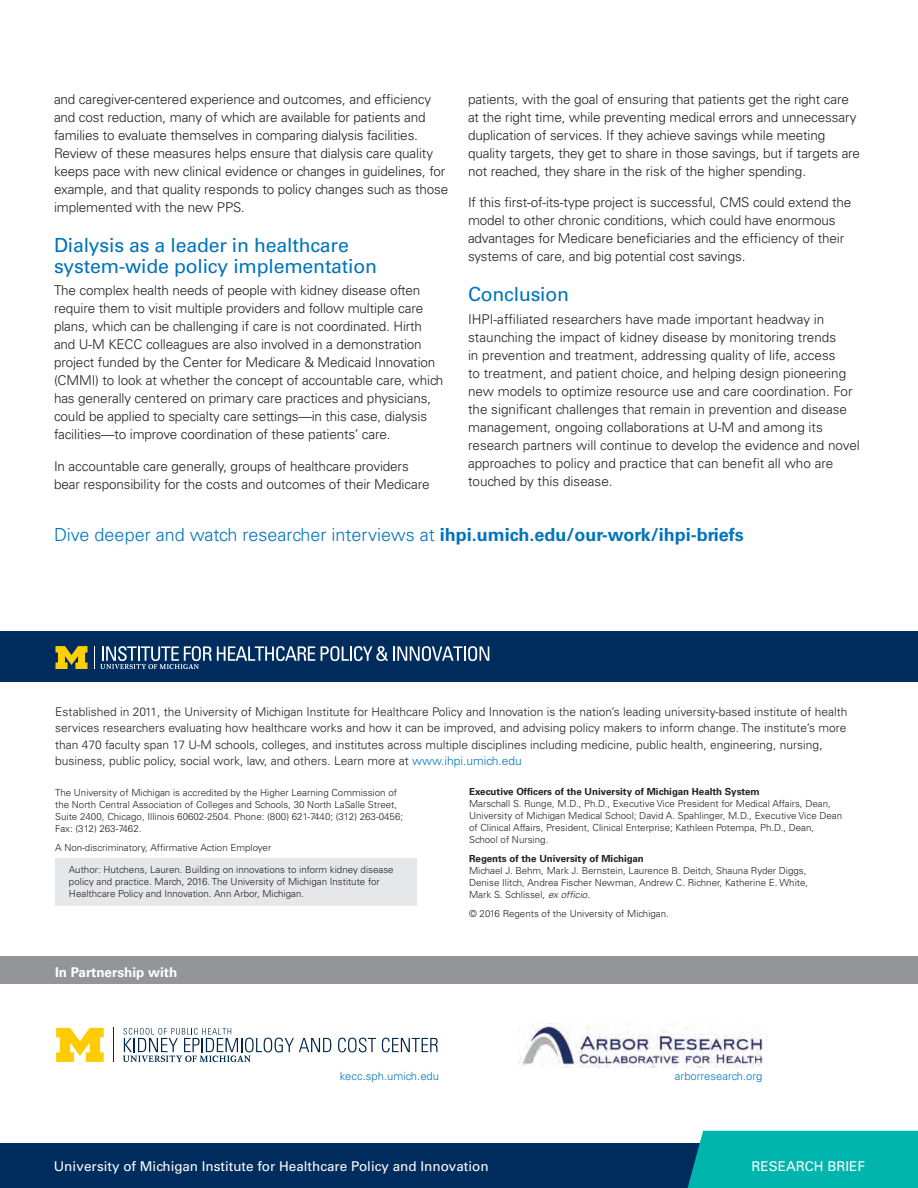
<style>
.page{position:relative;width:918px;height:1188px;background:#fff}
.page>*{position:absolute;margin:0;border:0;box-sizing:border-box;transform-origin:0 0}
.subhead{font:19.5px/21px "Univers";letter-spacing:-.01em;color:#0174bc}
.Univers_reg_9_11{font:300 18px "Univers";color:#0174bc}
.Univers_reg_9_11-2{font:300 13.5px/18px "Univers";letter-spacing:-.01em;color:#231f20}
.DIN_reg_9_11{font:13.5px "Univers";color:#fff}
.body{font:700 13.5px "Univers";color:#fff}
.Univers_reg_9_11-3{font:300 12px/16.5px "Univers";color:#231f20}
.Univers_reg_9_11-4{font:300 11.25px "Univers";color:#0174bc}
.DIN_light_9_12{font:300 9.75px/12px "Univers";color:#231f20}
._7_9{font:300 9.75px/12px "Univers";color:#231f20}
.s1{font-weight:700}
.s2{color:#0174bc}
.s3{font-style:italic}
</style>
<div class="page">
<hr style="left:113px;top:1028px;width:1px;height:34px;background:#00274c">
<svg style="left:56px;top:1028px;width:48px;height:34px"></svg>
<svg style="left:123px;top:1028px;width:208px;height:34px"></svg>
<svg style="left:338px;top:1038px;width:38px;height:14px"></svg>
<svg style="left:382px;top:1038px;width:56px;height:14px"></svg>
<div style="left:55px;top:858px;width:362px;height:48px;background:#e6e7e9"></div>
<div style="left:0;top:631px;width:918px;height:50px;background:#002d5e"></div>
<svg style="left:55px;top:646px;width:33px;height:23px"></svg>
<svg style="left:94px;top:646px;width:221px;height:23px"></svg>
<svg style="left:321px;top:646px;width:168px;height:15px"></svg>
<div style="left:0;top:956px;width:918px;height:28px;background:#939598"></div>
<img style="left:518px;top:1023px;width:170px;height:44px">
<div style="left:0;top:1144px;width:918px;height:44px;background:#002d5e"></div>
<svg style="left:688px;top:681px;width:230px;height:507px"></svg>
<p class="Univers_reg_9_11-2" style="left:54px;top:90px;width:396px">and caregiver-centered experience and outcomes, and efficiency and cost reduction, many of which are available for patients and families to evaluate themselves in comparing dialysis facilities.<br>Review of these measures helps ensure that dialysis care quality keeps pace with new clinical evidence or changes in guidelines, for example, and that quality responds to policy changes such as those implemented with the new PPS.</p>
<p class="subhead" style="left:54px;top:234px;width:325px">Dialysis as a leader in healthcare system-wide policy implementation</p>
<p class="Univers_reg_9_11-2" style="left:54px;top:281px;width:391px">The complex health needs of people with kidney disease often require them to visit multiple providers and follow multiple care plans, which can be challenging if care is not coordinated. Hirth and U-M KECC colleagues are also involved in a demonstration project funded by the Center for Medicare &amp; Medicaid Innovation (CMMI) to look at whether the concept of accountable care, which has generally centered on primary care practices and physicians, could be applied to specialty care settings—in this case, dialysis facilities—to improve coordination of these patients’ care.</p>
<p class="Univers_reg_9_11-2" style="left:54px;top:457px;width:377px">In accountable care generally, groups of healthcare providers bear responsibility for the costs and outcomes of their Medicare</p>
<p class="Univers_reg_9_11-2" style="left:468px;top:90px;width:394px">patients, with the goal of ensuring that patients get the right care at the right time, while preventing medical errors and unnecessary duplication of services. If they achieve savings while meeting quality targets, they get to share in those savings, but if targets are not reached, they share in the risk of the higher spending.</p>
<p class="Univers_reg_9_11-2" style="left:468px;top:193px;width:385px">If this first-of-its-type project is successful, CMS could extend the model to other chronic conditions, which could have enormous advantages for Medicare beneficiaries and the efficiency of their systems of care, and big potential cost savings.</p>
<p class="subhead" style="left:468px;top:284px;width:103px">Conclusion</p>
<p class="Univers_reg_9_11-2" style="left:468px;top:310px;width:393px">IHPI-affiliated researchers have made important headway in staunching the impact of kidney disease by monitoring trends<br>in prevention and treatment, addressing quality of life, access<br>to treatment, and patient choice, and helping design pioneering new models to optimize resource use and care coordination. For the significant challenges that remain in prevention and disease management, ongoing collaborations at U-M and among its research partners will continue to develop the evidence and novel approaches to policy and practice that can benefit all who are touched by this disease.</p>
<p class="Univers_reg_9_11" style="left:54px;top:523px;width:691px">Dive deeper and watch researcher interviews at <span class="s1">ihpi.umich.edu/our-work/ihpi-briefs</span></p>
<p class="Univers_reg_9_11-3" style="left:55px;top:703px;width:794px">Established in 2011, the University of Michigan Institute for Healthcare Policy and Innovation is the nation’s leading university-based institute of health services researchers evaluating how healthcare works and how it can be improved, and advising policy makers to inform change. The institute’s more than 470 faculty span 17 U-M schools, colleges, and institutes across multiple disciplines including medicine, public health, engineering, nursing, business, public policy, social work, law, and others. Learn more at <span class="s2">www.ihpi.umich.edu</span></p>
<p class="DIN_light_9_12" style="left:55px;top:786px;width:349px">The University of Michigan is accredited by the Higher Learning Commission of the North Central Association of Colleges and Schools, 30 North LaSalle Street, Suite 2400, Chicago, Illinois 60602-2504. Phone: (800) 621-7440; (312) 263-0456; Fax: (312) 263-7462.</p>
<p class="DIN_light_9_12" style="left:55px;top:841px;width:218px">A Non-discriminatory, Affirmative Action Employer</p>
<p class="DIN_light_9_12" style="left:469px;top:786px;width:375px"><span class="s1">Executive Officers of the University of Michigan Health System<br></span>Marschall S. Runge, M.D., Ph.D., Executive Vice President for Medical Affairs, Dean, University of Michigan Medical School; David A. Spahlinger, M.D., Executive Vice Dean of Clinical Affairs, President, Clinical Enterprise; Kathleen Potempa, Ph.D., Dean, School of Nursing.</p>
<p class="DIN_light_9_12" style="left:469px;top:853px;width:341px"><span class="s1">Regents of the University of Michigan<br></span>Michael J. Behm, Mark J. Bernstein, Laurence B. Deitch, Shauna Ryder Diggs, Denise Ilitch, Andrea Fischer Newman, Andrew C. Richner, Katherine E. White, Mark S. Schlissel, <span class="s3">ex officio</span>.</p>
<p class="DIN_light_9_12" style="left:469px;top:907px;width:201px">© 2016 Regents of the University of Michigan.</p>
<p class="_7_9" style="left:69px;top:863px;width:326px">Author: Hutchens, Lauren. Building on innovations to inform kidney disease policy and practice. March, 2016. The University of Michigan Institute for<br>Healthcare Policy and Innovation. Ann Arbor, Michigan.</p>
<p class="body" style="left:55px;top:964px;width:124px">In Partnership with</p>
<p class="Univers_reg_9_11-4" style="left:340px;top:1069px;width:101px">kecc.sph.umich.edu</p>
<p class="Univers_reg_9_11-4" style="left:675px;top:1069px;width:89px">arborresearch.org</p>
<p class="DIN_reg_9_11" style="left:54px;top:1158px;width:436px">University of Michigan Institute for Healthcare Policy and Innovation</p>
<p class="DIN_reg_9_11" style="left:752px;top:1158px;width:115px">RESEARCH BRIEF</p>
</div>
